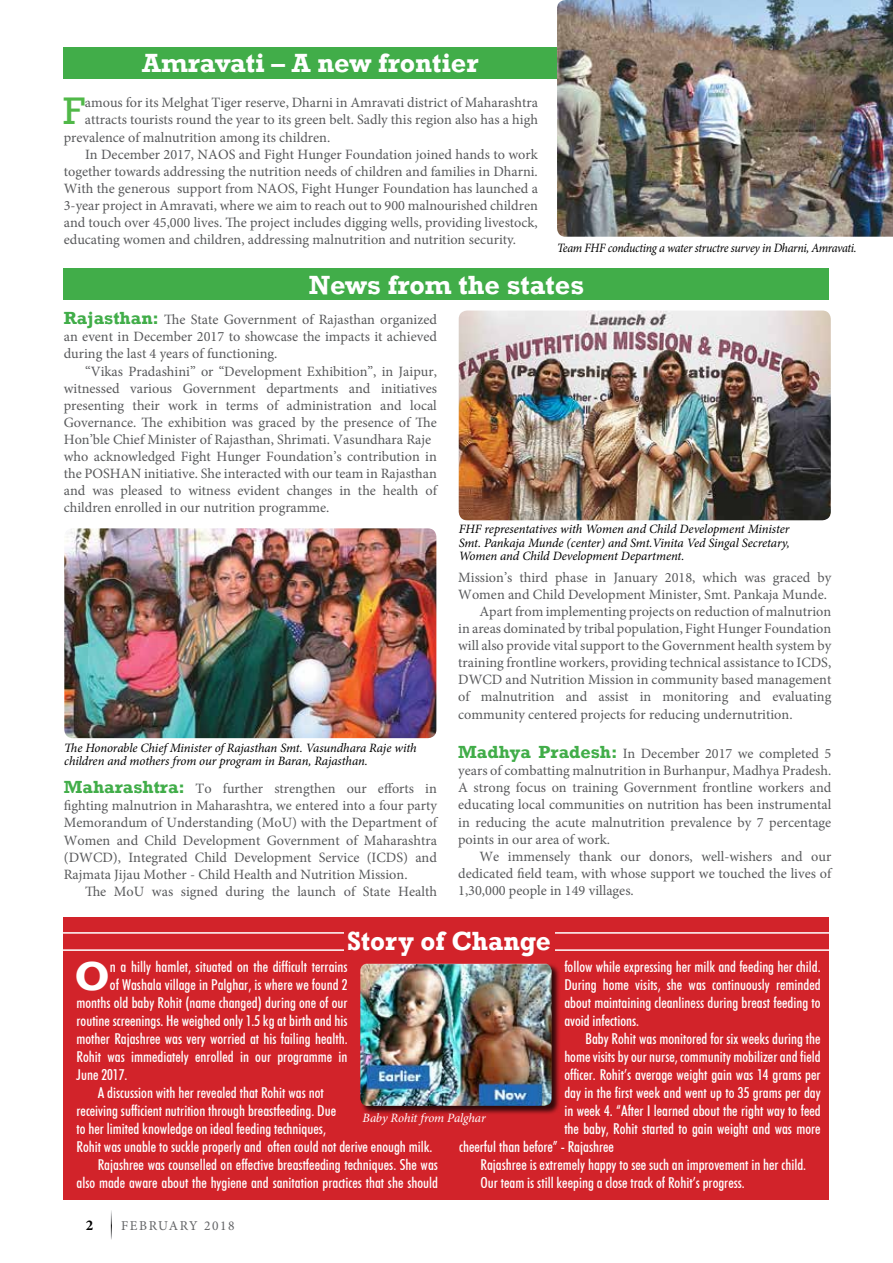
<style>
.page{position:relative;width:893px;height:1263px;background:#fff}
.page>*{position:absolute;margin:0;border:0;box-sizing:border-box;transform-origin:0 0}
.t1{font:700 41.55px "Rockwell";color:#fff}
.t2{font:39.45px "Rockwell";color:#50b848}
.t3{font:700 27px "Rockwell";color:#fff}
.t4{font:500 condensed 15px/18px "Futura BT";color:#fff;text-align:justify}
.t5{font:700 15px "Minion Pro";color:#000}
.t6{font:14.25px/17.1px "Minion Pro";color:#58595b;text-align:justify}
.t7{font:13.5px "Minion Pro";letter-spacing:.12em;color:#636466}
.t8{font:italic 12.75px/13.5px "Minion Pro";letter-spacing:-.01em;color:#000}
.t9{font:italic 12.75px "Minion Pro";letter-spacing:-.03em;color:#000;scale:.94 1}
.t10{font:italic 12.75px "Minion Pro";letter-spacing:-.01em;color:#fff}
.s1{font-family:"Rockwell";font-weight:700;font-size:18px;color:#41ad49}
</style>
<div class="page">
<div style="left:64px;top:917px;width:765px;height:282px;background:#d2232a"></div>
<div style="left:64px;top:47px;width:493px;height:32px;background:#41ad49"></div>
<div style="left:64px;top:268px;width:765px;height:32px;background:#41ad49"></div>
<img style="left:557px;top:0;width:336px;height:237px">
<img style="left:64px;top:528px;width:372px;height:210px">
<img style="left:459px;top:310px;width:372px;height:210px">
<div style="left:360px;top:964px;width:200px;height:151px;background:#000;opacity:.75"></div>
<img style="left:360px;top:964px;width:192px;height:142px">
<div style="left:56px;top:932px;width:785px;height:19px;border:2px solid #fff"></div>
<div style="left:344px;top:927px;width:210px;height:28px;background:#d2232a"></div>
<h3 class="t3" style="left:142px;top:47px;width:338px">Amravati – A new frontier</h3>
<h2 class="t2" style="left:63px;top:88px;width:23px">F</h2>
<p class="t6" style="left:85px;top:94px;width:455px">amous for its Melghat Tiger reserve, Dharni in Amravati district of Maharashtra</p>
<p class="t6" style="left:85px;top:111px;width:455px">attracts tourists round the year to its green belt. Sadly this region also has a high</p>
<p class="t6" style="left:64px;top:128px;width:268px">prevalence of malnutrition among its children.</p>
<p class="t6" style="left:85px;top:146px;width:454px">In December 2017, NAOS and Fight Hunger Foundation joined hands to work</p>
<p class="t6" style="left:64px;top:163px;width:476px">together towards addressing the nutrition needs of children and families in Dharni.</p>
<p class="t6" style="left:64px;top:180px;width:476px">With the generous support from NAOS, Fight Hunger Foundation has launched a</p>
<p class="t6" style="left:64px;top:197px;width:476px">3-year project in Amravati, where we aim to reach out to 900 malnourished children</p>
<p class="t6" style="left:64px;top:214px;width:476px">and touch over 45,000 lives. The project includes digging wells, providing livestock,</p>
<p class="t6" style="left:64px;top:231px;width:454px">educating women and children, addressing malnutrition and nutrition security.</p>
<p class="t9" style="left:557px;top:240px;width:320px">Team FHF conducting a water structre survey in Dharni, Amravati.</p>
<h3 class="t3" style="left:309px;top:268px;width:277px">News from the states</h3>
<p class="t6" style="left:64px;top:311px;width:375px"><span class="s1">Rajasthan:</span> The State Government of Rajasthan organized an event in December 2017 to showcase the impacts it achieved during the last 4 years of functioning.</p>
<p class="t6" style="left:64px;top:363px;width:375px;text-align:left;text-indent:21px">“Vikas Pradashini” or “Development Exhibition”, in Jaipur, witnessed various Government departments and initiatives presenting their work in terms of administration and local Governance. The exhibition was graced by the presence of The Hon’ble Chief Minister of Rajasthan, Shrimati. Vasundhara Raje who acknowledged Fight Hunger Foundation’s contribution in the POSHAN initiative. She interacted with our team in Rajasthan and was pleased to witness evident changes in the health of children enrolled in our nutrition programme.</p>
<p class="t8" style="left:64px;top:741px;width:354px">The Honorable Chief Minister of Rajasthan Smt. Vasundhara Raje with children and mothers from our program in Baran, Rajasthan.</p>
<p class="t6" style="left:64px;top:780px;width:375px"><span class="s1">Maharashtra:</span> To further strengthen our efforts in fighting malnutrion in Maharashtra, we entered into a four party Memorandum of Understanding (MoU) with the Department of Women and Child Development Government of Maharashtra (DWCD), Integrated Child Development Service (ICDS) and Rajmata Jijau Mother - Child Health and Nutrition Mission.</p>
<p class="t6" style="left:85px;top:883px;width:353px">The MoU was signed during the launch of State Health</p>
<p class="t8" style="left:459px;top:522px;width:333px;text-align:justify">FHF representatives with Women and Child Development Minister Smt. Pankaja Munde (center) and Smt.Vinita Ved Singal Secretary, Women and Child Development Department.</p>
<p class="t6" style="left:458px;top:569px;width:375px">Mission’s third phase in January 2018, which was graced by</p>
<p class="t6" style="left:458px;top:586px;width:370px">Women and Child Development Minister, Smt. Pankaja Munde.</p>
<p class="t6" style="left:479px;top:603px;width:353px">Apart from implementing projects on reduction of malnutrion</p>
<p class="t6" style="left:458px;top:620px;width:375px">in areas dominated by tribal population, Fight Hunger Foundation</p>
<p class="t6" style="left:458px;top:637px;width:375px">will also provide vital support to the Government health system by</p>
<p class="t6" style="left:458px;top:654px;width:375px">training frontline workers, providing technical assistance to ICDS,</p>
<p class="t6" style="left:458px;top:671px;width:375px">DWCD and Nutrition Mission in community based management</p>
<p class="t6" style="left:458px;top:688px;width:375px">of malnutrition and assist in monitoring and evaluating</p>
<p class="t6" style="left:458px;top:706px;width:336px">community centered projects for reducing undernutrition.</p>
<p class="t6" style="left:458px;top:745px;width:375px"><span class="s1">Madhya Pradesh:</span> In December 2017 we completed 5 years of combatting malnutrition in Burhanpur, Madhya Pradesh.<br>A strong focus on training Government frontline workers and educating local communities on nutrition has been instrumental in reducing the acute malnutrition prevalence by 7 percentage points in our area of work.</p>
<p class="t6" style="left:458px;top:848px;width:375px;text-indent:21px">We immensely thank our donors, well-wishers and our dedicated field team, with whose support we touched the lives of 1,30,000 people in 149 villages.</p>
<h3 class="t3" style="left:347px;top:925px;width:205px">Story of Change</h3>
<p class="t4" style="left:564px;top:958px;width:258px">follow while expressing her milk and feeding her child.<br>During home visits, she was continuously reminded about maintaining cleanliness during breast feeding to avoid infections.</p>
<p class="t4" style="left:586px;top:1030px;width:237px">Baby Rohit was monitored for six weeks during the</p>
<p class="t4" style="left:564px;top:1048px;width:258px">home visits by our nurse, community mobilizer and field</p>
<p class="t4" style="left:564px;top:1066px;width:258px">officer. Rohit’s average weight gain was 14 grams per</p>
<p class="t4" style="left:564px;top:1084px;width:258px">day in the first week and went up to 35 grams per day</p>
<p class="t4" style="left:564px;top:1102px;width:258px">in week 4. “After I learned about the right way to feed</p>
<p class="t4" style="left:564px;top:1120px;width:258px">the baby, Rohit started to gain weight and was more</p>
<p class="t4" style="left:459px;top:1138px;width:156px">cheerful than before” - Rajashree</p>
<p class="t4" style="left:480px;top:1156px;width:327px">Rajashree is extremely happy to see such an improvement in her child.</p>
<p class="t4" style="left:480px;top:1174px;width:266px">Our team is still keeping a close track of Rohit’s progress.</p>
<h1 class="t1" style="left:74px;top:951px;width:37px">O</h1>
<p class="t4" style="left:110px;top:958px;width:239px">n a hilly hamlet, situated on the difficult terrains</p>
<p class="t4" style="left:110px;top:976px;width:239px">of Washala village in Palghar, is where we found 2</p>
<p class="t4" style="left:77px;top:994px;width:273px">months old baby Rohit (name changed) during one of our</p>
<p class="t4" style="left:77px;top:1012px;width:273px">routine screenings. He weighed only 1.5 kg at birth and his</p>
<p class="t4" style="left:77px;top:1030px;width:273px">mother Rajashree was very worried at his failing health.</p>
<p class="t4" style="left:77px;top:1048px;width:273px">Rohit was immediately enrolled in our programme in</p>
<p class="t4" style="left:77px;top:1066px;width:52px">June 2017.</p>
<p class="t4" style="left:98px;top:1084px;width:227px">A discussion with her revealed that Rohit was not</p>
<p class="t4" style="left:77px;top:1102px;width:261px">receiving sufficient nutrition through breastfeeding. Due</p>
<p class="t4" style="left:77px;top:1120px;width:251px">to her limited knowledge on ideal feeding techniques,</p>
<p class="t4" style="left:77px;top:1138px;width:357px">Rohit was unable to suckle properly and often could not derive enough milk.</p>
<p class="t4" style="left:98px;top:1156px;width:342px">Rajashree was counselled on effective breastfeeding techniques. She was</p>
<p class="t4" style="left:77px;top:1174px;width:363px">also made aware about the hygiene and sanitation practices that she should</p>
<p class="t10" style="left:363px;top:1109px;width:125px">Baby Rohit from Palghar</p>
<p class="t5" style="left:86px;top:1214px;width:9px">2</p>
<p class="t7" style="left:121px;top:1216px;width:115px">FEBRUARY 2018</p>
</div>
